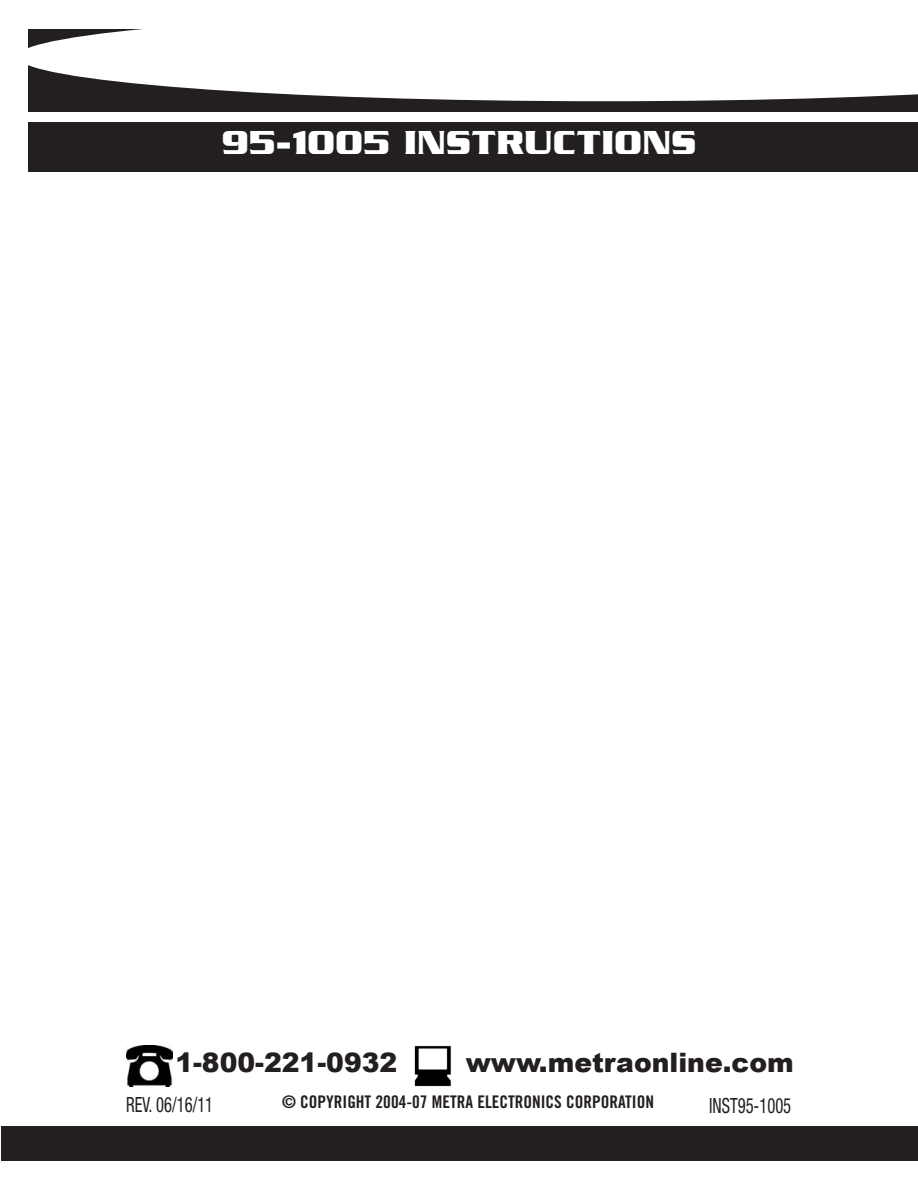
<style>
.page{position:relative;width:918px;height:1188px;background:#fff}
.page>*{position:absolute;margin:0;border:0;box-sizing:border-box;transform-origin:0 0}
.t1{font:700 36px "Serpentine ICG";color:#fff}
.t2{font:900 26.7px "Arial";color:#231f20}
.t3{font:condensed 21px "Helvetica Neue";color:#231f20;scale:.79 1}
.t4{font:17.4px "Trade Gothic Bold Cond Twenty";color:#231f20}
</style>
<div class="page">
<div style="left:28px;top:29px;width:890px;height:83px;background:#231f20"></div>
<svg style="left:28px;top:29px;width:890px;height:72px;background:#e8e7e8"></svg>
<div style="left:28px;top:123px;width:890px;height:49px;background:#231f20"></div>
<img style="left:414px;top:1045px;width:37px;height:42px">
<img style="left:127px;top:1046px;width:45px;height:40px">
<div style="left:1px;top:1126px;width:917px;height:35px;background:#231f20"></div>
<h1 class="t1" style="left:222px;top:122px;width:476px">95-1005 INSTRUCTIONS</h1>
<h2 class="t2" style="left:175px;top:1048px;width:223px">1-800-221-0932</h2>
<h2 class="t2" style="left:466px;top:1048px;width:330px">www.metraonline.com</h2>
<p class="t4" style="left:282px;top:1091px;width:374px">© COPYRIGHT 2004-07 METRA ELECTRONICS CORPORATION</p>
<p class="t3" style="left:126px;top:1092px;width:112px">REV. 06/16/11</p>
<p class="t3" style="left:709px;top:1093px;width:105px">INST95-1005</p>
</div>
